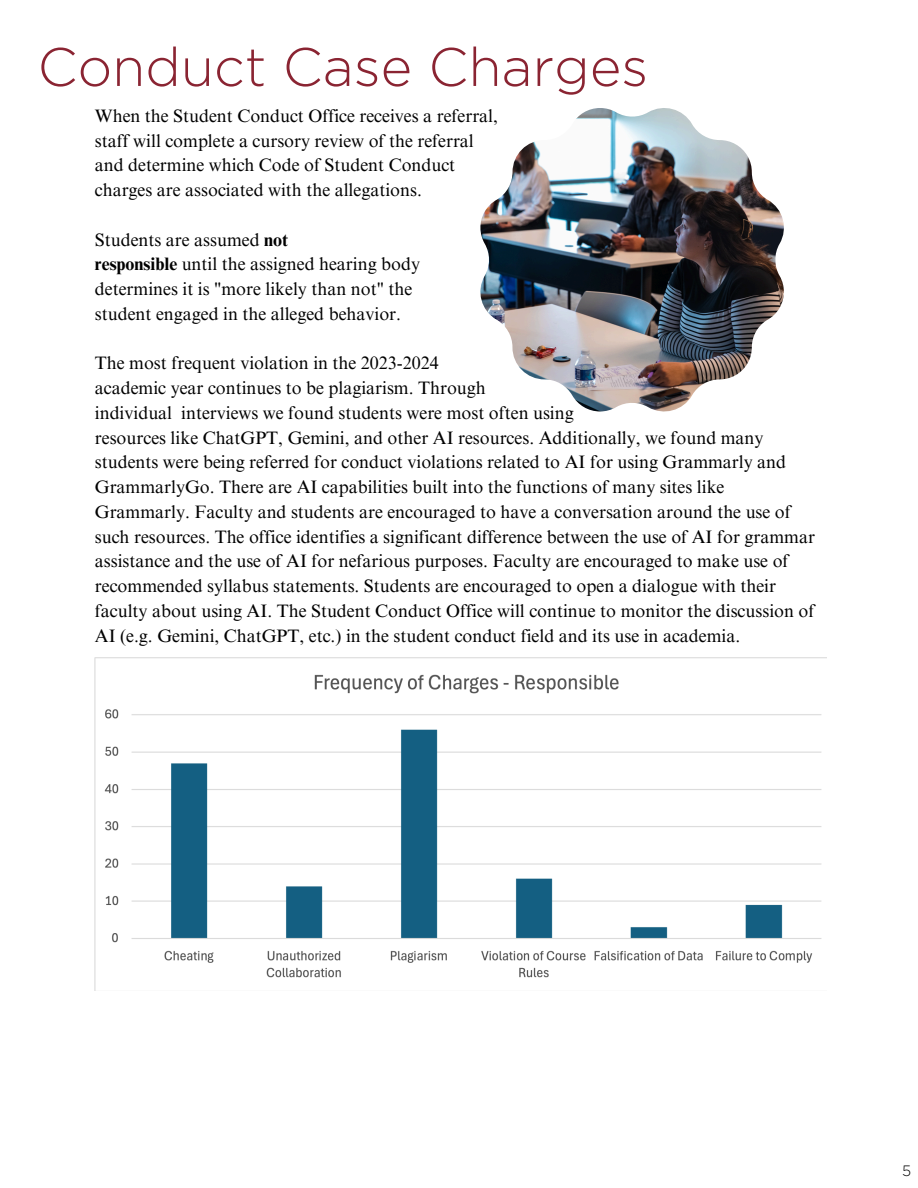
<style>
.page{position:relative;width:918px;height:1188px;background:#fff}
.page>*{position:absolute;margin:0;border:0;box-sizing:border-box;transform-origin:0 0}
.t1{font:300 54px "Gotham";color:#8a2432}
.t2{font:18px/24.8px "Times NRMT Pro";color:#000}
.t3{font:300 15px "Gotham";color:#000}
.s1{font-weight:700}
</style>
<div class="page">
<img style="left:480px;top:108px;width:304px;height:304px">
<img style="left:95px;top:657px;width:731px;height:334px">
<p class="t1" style="left:37px;top:34px;width:612px">Conduct Case Charges</p>
<h1 class="t2" style="left:95px;top:106px;width:405px">When the Student Conduct Office receives a referral,</h1>
<p class="t2" style="left:95px;top:130px;width:380px">staff will complete a cursory review of the referral</p>
<p class="t2" style="left:95px;top:155px;width:362px">and determine which Code of Student Conduct</p>
<p class="t2" style="left:95px;top:180px;width:329px">charges are associated with the allegations.</p>
<p class="t2" style="left:95px;top:229px;width:195px">Students are assumed <span class="s1">not</span></p>
<p class="t2" style="left:95px;top:254px;width:327px"><span class="s1">responsible</span> until the assigned hearing body</p>
<p class="t2" style="left:95px;top:279px;width:319px">determines it is "more likely than not" the</p>
<p class="t2" style="left:95px;top:304px;width:308px">student engaged in the alleged behavior.</p>
<p class="t2" style="left:95px;top:353px;width:346px">The most frequent violation in the 2023-2024</p>
<p class="t2" style="left:95px;top:378px;width:392px">academic year continues to be plagiarism. Through</p>
<p class="t2" style="left:95px;top:403px;width:480px">individual interviews we found students were most often using</p>
<p class="t2" style="left:95px;top:427px;width:722px">resources like ChatGPT, Gemini, and other AI resources. Additionally, we found many students were being referred for conduct violations related to AI for using Grammarly and GrammarlyGo. There are AI capabilities built into the functions of many sites like Grammarly. Faculty and students are encouraged to have a conversation around the use of such resources. The office identifies a significant difference between the use of AI for grammar assistance and the use of AI for nefarious purposes. Faculty are encouraged to make use of recommended syllabus statements. Students are encouraged to open a dialogue with their faculty about using AI. The Student Conduct Office will continue to monitor the discussion of AI (e.g. Gemini, ChatGPT, etc.) in the student conduct field and its use in academia.</p>
<p class="t3" style="left:902px;top:1161px;width:11px">5</p>
</div>
